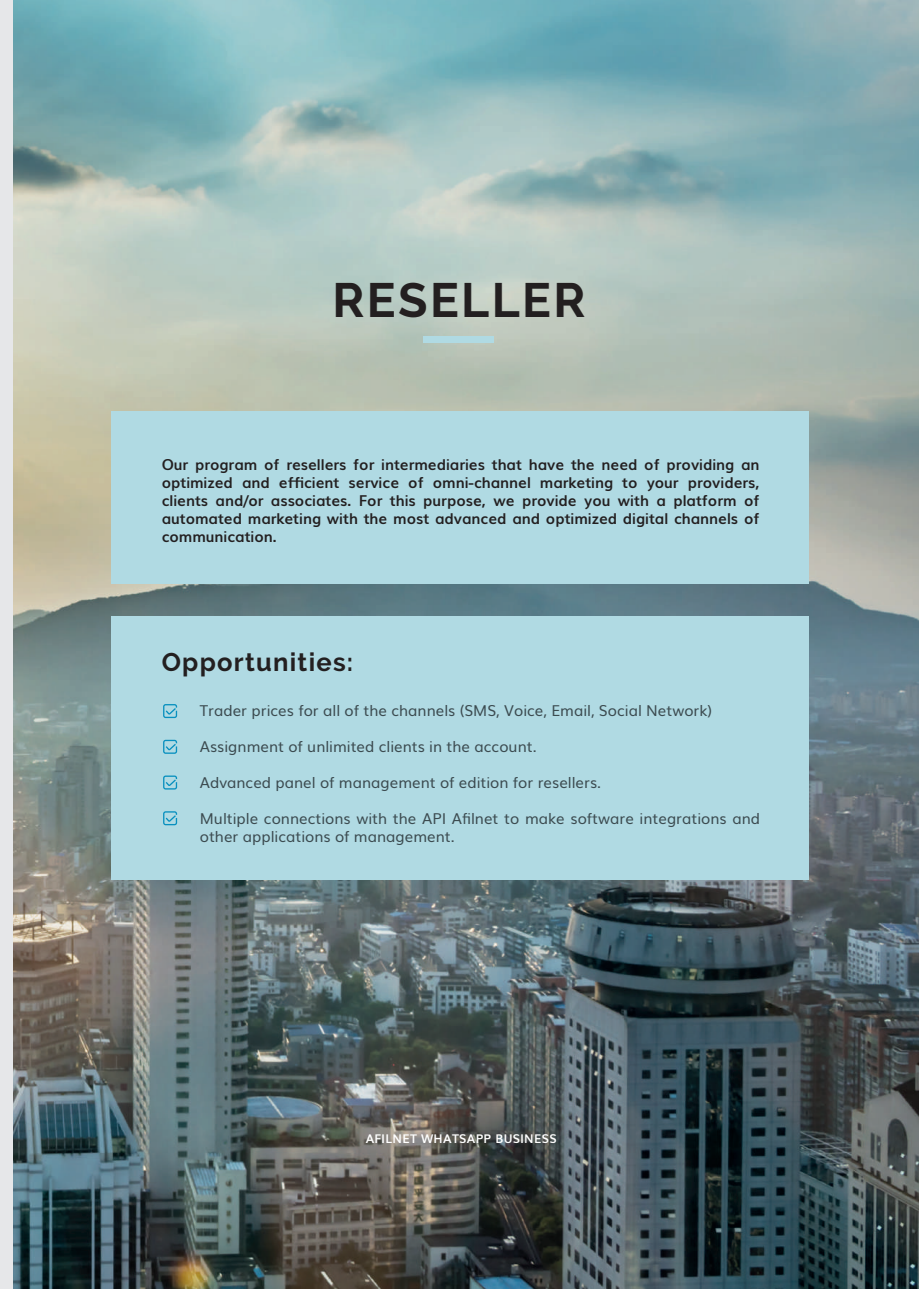
<style>
.page{position:relative;width:919px;height:1289px;background:#fff}
.page>*{position:absolute;margin:0;border:0;box-sizing:border-box;transform-origin:0 0}
.t1{font:700 48px "Raleway";letter-spacing:.05em;color:#231f20}
.t2{font:700 25.5px "Raleway";letter-spacing:.05em;color:#231f20}
.t3{font:700 15px/18px "Muli";color:#231f20;text-align:justify}
.t4{font:15px/18px "Muli";color:#57585a}
.t5{font:700 12px "Muli";letter-spacing:.025em;color:#fff}
</style>
<div class="page">
<img style="left:13px;top:0;width:905px;height:1288px">
<div style="left:0;top:0;width:13px;height:1288px;background:#e6e7e9"></div>
<div style="left:424px;top:336px;width:70px;height:6px;background:#b0dae3"></div>
<div style="left:111px;top:411px;width:697px;height:173px;background:#b0dae3"></div>
<div style="left:111px;top:617px;width:697px;height:262px;background:#b0dae3"></div>
<svg style="left:163px;top:811px;width:14px;height:14px"></svg>
<svg style="left:163px;top:739px;width:14px;height:14px"></svg>
<svg style="left:163px;top:704px;width:14px;height:14px"></svg>
<svg style="left:163px;top:775px;width:14px;height:14px"></svg>
<h1 class="t1" style="left:332px;top:273px;width:254px">RESELLER</h1>
<p class="t3" style="left:162px;top:454px;width:599px">Our program of resellers for intermediaries that have the need of providing an optimized and efficient service of omni-channel marketing to your providers, clients and/or associates. For this purpose, we provide you with a platform of automated marketing with the most advanced and optimized digital channels of communication.</p>
<h2 class="t2" style="left:162px;top:647px;width:193px">Opportunities:</h2>
<p class="t4" style="left:200px;top:700px;width:514px">Trader prices for all of the channels (SMS, Voice, Email, Social Network)</p>
<p class="t4" style="left:200px;top:736px;width:338px">Assignment of unlimited clients in the account.</p>
<p class="t4" style="left:200px;top:772px;width:403px">Advanced panel of management of edition for resellers.</p>
<p class="t4" style="left:200px;top:808px;width:561px">Multiple connections with the API Afilnet to make software integrations and other applications of management.</p>
<p class="t5" style="left:366px;top:1129px;width:192px">AFILNET WHATSAPP BUSINESS</p>
</div>
